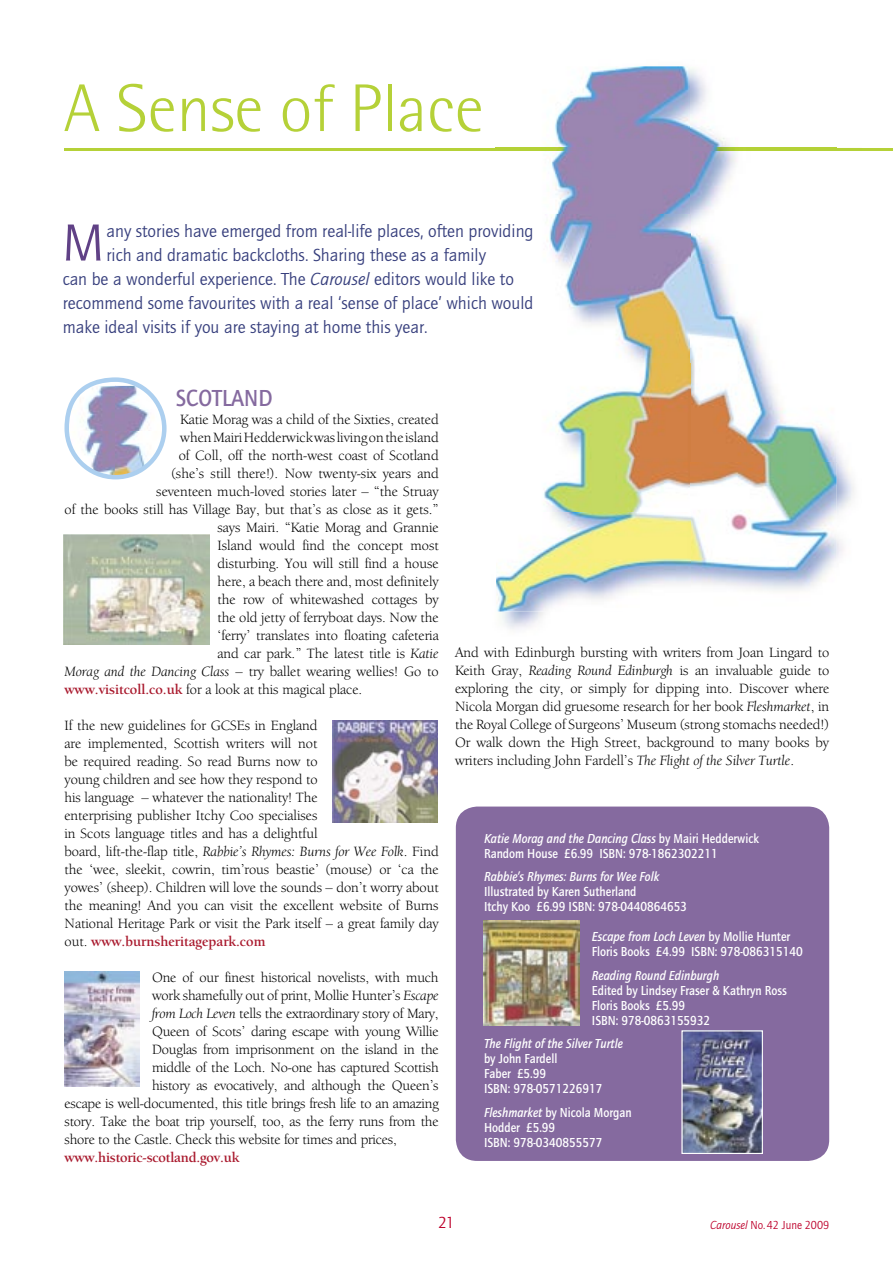
<style>
.page{position:relative;width:893px;height:1263px;background:#fff}
.page>*{position:absolute;margin:0;border:0;box-sizing:border-box;transform-origin:0 0}
.t1{font:300 67.5px "Rotis Semi Sans";color:#b5d138}
.t2{font:54px "Quay Itc T";color:#604186}
.t3{font:700 24px "Quay Itc T";color:#856a9f;scale:.9 1}
.t4{font:18px "Quay Itc T";color:#373f7d}
.t5{font:16.5px "Quay Itc T";color:#bd002b}
.t6{font:14.7px/18px "Berkeley Oldstyle IT Cby BT";color:#000}
.t7{font:700 14.7px "Berkeley Oldstyle IT Cby BT";letter-spacing:-.01em;color:#a9192d}
.t8{font:700 13.5px/15px "Quay Itc T";color:#fff;scale:.9 1}
.t9{font:italic 700 13.5px "Quay Itc T";color:#fff;scale:.9 1}
.t10{font:12px "Quay Itc T";color:#bd002b;scale:.95 1}
.s1{font-style:italic}
.s2{font-weight:700;color:#a9192d}
</style>
<div class="page">
<hr style="left:64px;top:148px;width:829px;height:3px;background:#b5d138">
<div style="left:456px;top:806px;width:373px;height:355px;background:#856a9f;border-radius:21px"></div>
<img style="left:495px;top:147px;width:359px;height:482px">
<img style="left:495px;top:148px;width:359px;height:3px">
<img style="left:496px;top:66px;width:341px;height:545px">
<img style="left:496px;top:148px;width:341px;height:3px">
<svg style="left:64px;top:377px;width:103px;height:102px"></svg>
<img style="left:64px;top:535px;width:145px;height:110px">
<img style="left:64px;top:972px;width:75px;height:114px">
<img style="left:681px;top:1030px;width:82px;height:124px">
<img style="left:484px;top:920px;width:95px;height:105px">
<img style="left:332px;top:720px;width:106px;height:103px">
<h1 class="t1" style="left:64px;top:70px;width:421px">A Sense of Place</h1>
<h2 class="t2" style="left:63px;top:211px;width:43px">M</h2>
<p class="t4" style="left:106px;top:220px;width:428px">any stories have emerged from real-life places, often providing</p>
<p class="t4" style="left:106px;top:244px;width:381px">rich and dramatic backcloths. Sharing these as a family</p>
<p class="t4" style="left:63px;top:268px;width:453px">can be a wonderful experience. The <span class="s1">Carousel</span> editors would like to</p>
<p class="t4" style="left:63px;top:292px;width:472px">recommend some favourites with a real ‘sense of place’ which would</p>
<p class="t4" style="left:63px;top:316px;width:367px">make ideal visits if you are staying at home this year.</p>
<h3 class="t3" style="left:176px;top:384px;width:109px">SCOTLAND</h3>
<p class="t6" style="left:180px;top:410px;width:260px">Katie Morag was a child of the Sixties, created</p>
<p class="t6" style="left:180px;top:428px;width:260px">when Mairi Hedderwick was living on the island</p>
<p class="t6" style="left:179px;top:446px;width:261px">of Coll, off the north-west coast of Scotland</p>
<p class="t6" style="left:171px;top:464px;width:269px">(she’s still there!). Now twenty-six years and</p>
<p class="t6" style="left:156px;top:482px;width:284px">seventeen much-loved stories later – “the Struay</p>
<p class="t6" style="left:64px;top:500px;width:376px">of the books still has Village Bay, but that’s as close as it gets.”</p>
<p class="t6" style="left:218px;top:518px;width:223px">says Mairi. “Katie Morag and Grannie</p>
<p class="t6" style="left:218px;top:536px;width:223px">Island would find the concept most</p>
<p class="t6" style="left:218px;top:554px;width:223px">disturbing. You will still find a house</p>
<p class="t6" style="left:218px;top:572px;width:223px">here, a beach there and, most definitely</p>
<p class="t6" style="left:218px;top:590px;width:223px">the row of whitewashed cottages by</p>
<p class="t6" style="left:218px;top:608px;width:223px">the old jetty of ferryboat days. Now the</p>
<p class="t6" style="left:218px;top:626px;width:223px">‘ferry’ translates into floating cafeteria</p>
<p class="t6" style="left:218px;top:644px;width:223px">and car park.” The latest title is <span class="s1">Katie</span></p>
<p class="t6" style="left:64px;top:662px;width:376px"><span class="s1">Morag and the Dancing Class</span> – try ballet wearing wellies! Go to</p>
<p class="t6" style="left:64px;top:680px;width:299px"><span class="s2">www.visitcoll.co.uk</span> for a look at this magical place.</p>
<p class="t6" style="left:64px;top:716px;width:376px">If the new guidelines for GCSEs in England<br>are implemented, Scottish writers will not<br>be required reading. So read Burns now to<br>young children and see how they respond to<br>his language – whatever the nationality! The<br>enterprising publisher Itchy Coo specialises<br>in Scots language titles and has a delightful<br>board, lift-the-flap title, <span class="s1">Rabbie’s Rhymes: Burns for Wee Folk</span>. Find the ‘wee, sleekit, cowrin, tim’rous beastie’ (mouse) or ‘ca the yowes’ (sheep). Children will love the sounds – don’t worry about the meaning! And you can visit the excellent website of Burns National Heritage Park or visit the Park itself – a great family day out. <span class="s2">www.burnsheritagepark.com</span></p>
<p class="t6" style="left:152px;top:968px;width:288px">One of our finest historical novelists, with much</p>
<p class="t6" style="left:152px;top:986px;width:288px">work shamefully out of print, Mollie Hunter’s <span class="s1">Escape</span></p>
<p class="t6" style="left:152px;top:1004px;width:288px"><span class="s1">from Loch Leven</span> tells the extraordinary story of Mary,</p>
<p class="t6" style="left:152px;top:1022px;width:288px">Queen of Scots’ daring escape with young Willie</p>
<p class="t6" style="left:152px;top:1040px;width:288px">Douglas from imprisonment on the island in the</p>
<p class="t6" style="left:152px;top:1058px;width:288px">middle of the Loch. No-one has captured Scottish</p>
<p class="t6" style="left:152px;top:1076px;width:288px">history as evocatively, and although the Queen’s</p>
<p class="t6" style="left:64px;top:1094px;width:376px">escape is well-documented, this title brings fresh life to an amazing</p>
<p class="t6" style="left:64px;top:1112px;width:376px">story. Take the boat trip yourself, too, as the ferry runs from the</p>
<p class="t6" style="left:64px;top:1130px;width:334px">shore to the Castle. Check this website for times and prices,</p>
<p class="t7" style="left:64px;top:1148px;width:176px">www.historic-scotland.gov.uk</p>
<p class="t6" style="left:455px;top:643px;width:376px;text-align:justify">And with Edinburgh bursting with writers from Joan Lingard to Keith Gray, <span class="s1">Reading Round Edinburgh</span> is an invaluable guide to exploring the city, or simply for dipping into. Discover where Nicola Morgan did gruesome research for her book <span class="s1">Fleshmarket</span>, in the Royal College of Surgeons’ Museum (strong stomachs needed!)<br>Or walk down the High Street, background to many books by writers including John Fardell’s <span class="s1">The Flight of the Silver Turtle</span>.</p>
<p class="t8" style="left:484px;top:830px;width:307px"><span class="s1">Katie Morag and the Dancing Class</span> by Mairi Hedderwick<br>Random House £6.99 ISBN: 978-1862302211</p>
<p class="t9" style="left:484px;top:869px;width:196px">Rabbie’s Rhymes: Burns for Wee Folk</p>
<p class="t8" style="left:484px;top:884px;width:227px">Illustrated by Karen Sutherland<br>Itchy Koo £6.99 ISBN: 978-0440864653</p>
<p class="t8" style="left:592px;top:929px;width:236px"><span class="s1">Escape from Loch Leven</span> by Mollie Hunter<br>Floris Books £4.99 ISBN: 978-086315140</p>
<p class="t9" style="left:592px;top:967px;width:143px">Reading Round Edinburgh</p>
<p class="t8" style="left:592px;top:982px;width:218px">Edited by Lindsey Fraser &amp; Kathryn Ross<br>Floris Books £5.99<br>ISBN: 978-0863155932</p>
<p class="t9" style="left:484px;top:1036px;width:156px">The Flight of the Silver Turtle</p>
<p class="t8" style="left:484px;top:1051px;width:133px">by John Fardell<br>Faber £5.99<br>ISBN: 978-0571226917</p>
<p class="t8" style="left:484px;top:1104px;width:165px"><span class="s1">Fleshmarket</span> by Nicola Morgan<br>Hodder £5.99<br>ISBN: 978-0340855577</p>
<p class="t5" style="left:438px;top:1213px;width:18px">21</p>
<p class="t10" style="left:710px;top:1218px;width:127px"><span class="s1">Carousel</span> No.42 June 2009</p>
</div>
